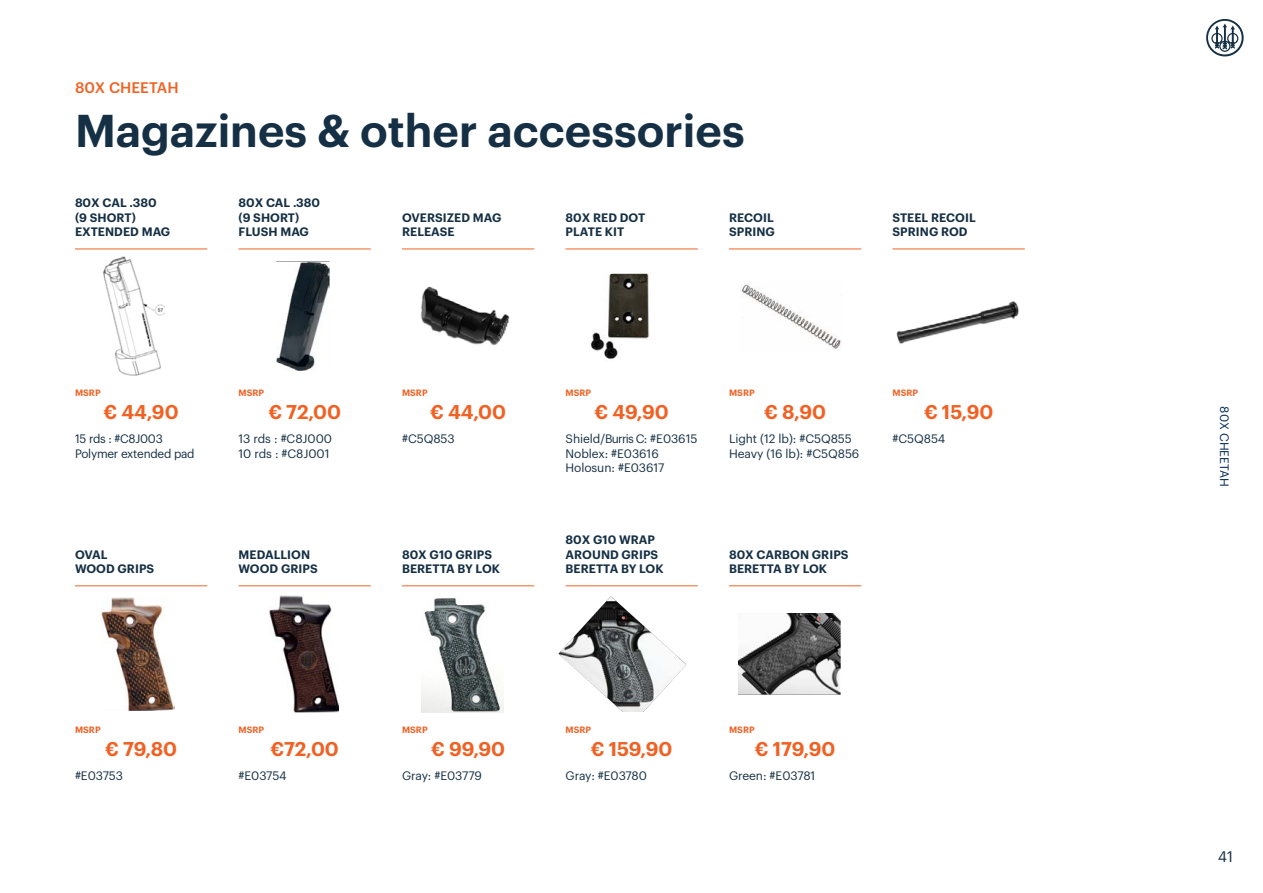
<style>
.page{position:relative;width:1263px;height:893px;background:#fff}
.page>*{position:absolute;margin:0;border:0;box-sizing:border-box;transform-origin:0 0}
.Chapter_opening{font:600 45px "Graphik";color:#152f44}
.t1{font:600 19.5px "Graphik";color:#f06123}
.Chapter_opening-2{font:500 15px "Graphik";letter-spacing:.005em;color:#f06123}
.t2{font:15px "Graphik";color:#152f44}
.t3{font:600 12px/14.4px "Graphik";letter-spacing:.005em;color:#152f44}
.t4{font:12px "Graphik";letter-spacing:-.005em;color:#152f44}
.t5{font:12px "Graphik";color:#002954}
.t6{font:600 9px "Graphik";color:#f06123}
</style>
<div class="page">
<svg style="left:1206px;top:19px;width:37px;height:37px"></svg>
<img style="left:103px;top:257px;width:61px;height:118px">
<img style="left:276px;top:261px;width:53px;height:109px">
<img style="left:420px;top:286px;width:90px;height:59px">
<img style="left:590px;top:273px;width:59px;height:86px">
<img style="left:741px;top:283px;width:100px;height:67px">
<img style="left:897px;top:301px;width:122px;height:43px">
<img style="left:101px;top:597px;width:73px;height:113px">
<img style="left:269px;top:595px;width:69px;height:117px">
<img style="left:422px;top:598px;width:81px;height:114px">
<img style="left:558px;top:596px;width:129px;height:115px">
<img style="left:738px;top:613px;width:103px;height:81px">
<hr style="left:75px;top:249px;width:132px;height:1px;background:#f06123">
<hr style="left:238px;top:249px;width:133px;height:1px;background:#f06123">
<hr style="left:402px;top:249px;width:132px;height:1px;background:#f06123">
<hr style="left:565px;top:249px;width:133px;height:1px;background:#f06123">
<hr style="left:729px;top:249px;width:132px;height:1px;background:#f06123">
<hr style="left:892px;top:249px;width:133px;height:1px;background:#f06123">
<hr style="left:75px;top:585px;width:132px;height:1px;background:#f06123">
<hr style="left:238px;top:585px;width:133px;height:1px;background:#f06123">
<hr style="left:402px;top:585px;width:132px;height:1px;background:#f06123">
<hr style="left:565px;top:585px;width:133px;height:1px;background:#f06123">
<hr style="left:729px;top:585px;width:132px;height:1px;background:#f06123">
<p class="Chapter_opening-2" style="left:75px;top:76px;width:105px">80X CHEETAH</p>
<p class="Chapter_opening" style="left:75px;top:96px;width:671px">Magazines &amp; other accessories</p>
<p class="t3" style="left:75px;top:195px;width:83px">80X CAL .380 (9 SHORT)</p>
<p class="t3" style="left:75px;top:224px;width:97px">EXTENDED MAG</p>
<p class="t3" style="left:239px;top:195px;width:83px">80X CAL .380 (9 SHORT)</p>
<p class="t3" style="left:239px;top:224px;width:72px">FLUSH MAG</p>
<p class="t3" style="left:402px;top:209px;width:101px">OVERSIZED MAG</p>
<p class="t3" style="left:402px;top:224px;width:54px">RELEASE</p>
<p class="t3" style="left:565px;top:209px;width:81px">80X RED DOT</p>
<p class="t3" style="left:565px;top:224px;width:60px">PLATE KIT</p>
<p class="t3" style="left:729px;top:209px;width:47px">RECOIL<br>SPRING</p>
<p class="t3" style="left:892px;top:209px;width:85px">STEEL RECOIL<br>SPRING ROD</p>
<p class="t6" style="left:75px;top:386px;width:27px">MSRP</p>
<p class="t6" style="left:239px;top:386px;width:27px">MSRP</p>
<p class="t6" style="left:402px;top:386px;width:27px">MSRP</p>
<p class="t6" style="left:565px;top:386px;width:27px">MSRP</p>
<p class="t6" style="left:729px;top:386px;width:27px">MSRP</p>
<p class="t6" style="left:892px;top:386px;width:27px">MSRP</p>
<p class="t1" style="left:104px;top:397px;width:77px">€ 44,90</p>
<p class="t4" style="left:75px;top:430px;width:89px">15 rds : #C8J003</p>
<p class="t4" style="left:75px;top:444px;width:121px">Polymer extended pad</p>
<p class="t1" style="left:268px;top:397px;width:74px">€ 72,00</p>
<p class="t4" style="left:238px;top:430px;width:95px">13 rds : #C8J000</p>
<p class="t4" style="left:238px;top:444px;width:92px">10 rds : #C8J001</p>
<p class="t1" style="left:430px;top:397px;width:77px">€ 44,00</p>
<p class="t4" style="left:402px;top:430px;width:54px">#C5Q853</p>
<p class="t1" style="left:595px;top:397px;width:76px">€ 49,90</p>
<p class="t4" style="left:565px;top:430px;width:133px">Shield/Burris C: #E03615</p>
<p class="t4" style="left:565px;top:444px;width:95px">Noblex: #E03616</p>
<p class="t4" style="left:565px;top:459px;width:100px">Holosun: #E03617</p>
<p class="t1" style="left:764px;top:397px;width:63px">€ 8,90</p>
<p class="t4" style="left:729px;top:430px;width:124px">Light (12 lb): #C5Q855</p>
<p class="t4" style="left:729px;top:444px;width:132px">Heavy (16 lb): #C5Q856</p>
<p class="t1" style="left:924px;top:397px;width:71px">€ 15,90</p>
<p class="t4" style="left:892px;top:430px;width:54px">#C5Q854</p>
<p class="t3" style="left:75px;top:546px;width:81px">OVAL<br>WOOD GRIPS</p>
<p class="t3" style="left:239px;top:546px;width:81px">MEDALLION<br>WOOD GRIPS</p>
<p class="t3" style="left:402px;top:546px;width:92px">80X G10 GRIPS</p>
<p class="t3" style="left:402px;top:561px;width:100px">BERETTA BY LOK</p>
<p class="t3" style="left:565px;top:532px;width:100px">80X G10 WRAP<br>AROUND GRIPS<br>BERETTA BY LOK</p>
<p class="t3" style="left:729px;top:546px;width:121px">80X CARBON GRIPS</p>
<p class="t3" style="left:729px;top:561px;width:100px">BERETTA BY LOK</p>
<p class="t6" style="left:75px;top:722px;width:27px">MSRP</p>
<p class="t1" style="left:105px;top:734px;width:73px">€ 79,80</p>
<p class="t4" style="left:75px;top:767px;width:50px">#E03753</p>
<p class="t6" style="left:239px;top:722px;width:27px">MSRP</p>
<p class="t1" style="left:270px;top:734px;width:70px">€72,00</p>
<p class="t4" style="left:238px;top:767px;width:50px">#E03754</p>
<p class="t6" style="left:402px;top:722px;width:27px">MSRP</p>
<p class="t1" style="left:431px;top:734px;width:75px">€ 99,90</p>
<p class="t4" style="left:402px;top:767px;width:81px">Gray: #E03779</p>
<p class="t6" style="left:565px;top:722px;width:27px">MSRP</p>
<p class="t1" style="left:591px;top:734px;width:83px">€ 159,90</p>
<p class="t4" style="left:565px;top:767px;width:83px">Gray: #E03780</p>
<p class="t6" style="left:729px;top:722px;width:27px">MSRP</p>
<p class="t1" style="left:755px;top:734px;width:82px">€ 179,90</p>
<p class="t4" style="left:729px;top:767px;width:88px">Green: #E03781</p>
<p class="t5" style="left:1233px;top:406px;width:82px;rotate:90deg">80X CHEETAH</p>
<p class="t2" style="left:1218px;top:845px;width:17px">41</p>
</div>
